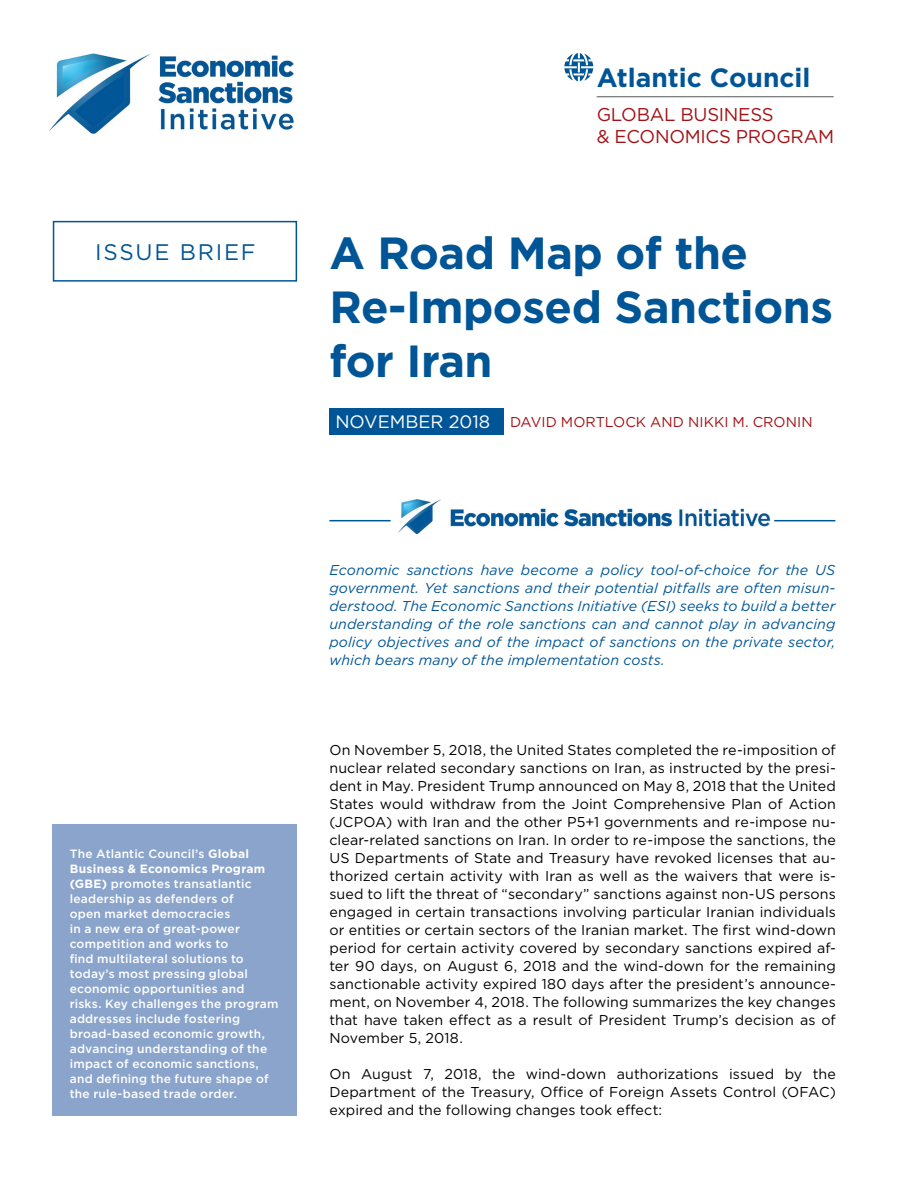
<style>
.page{position:relative;width:918px;height:1188px;background:#fff}
.page>*{position:absolute;margin:0;border:0;box-sizing:border-box;transform-origin:0 0}
.t1{font:700 45px/54px "Gotham";letter-spacing:-.01em;color:#005596}
.t2{font:700 26.4px "Gotham";color:#005596}
.t3{font:22.5px "Gotham";letter-spacing:.075em;color:#005596}
.t4{font:18.45px/22.2px "Gotham";letter-spacing:-.015em;color:#a31115}
.t5{font:14.25px/18px "Gotham";letter-spacing:.01em;color:#000;text-align:justify}
.t6{font:italic 14.25px/18px "Gotham";letter-spacing:.005em;color:#005596;text-align:justify}
.t7{font:14.25px "Gotham";letter-spacing:.005em;color:#a31115}
.t8{font:500 12px/15px "Gotham";letter-spacing:.02em;color:#fff}
.s1{font-size:18px;color:#fff}
.s2{font-weight:700}
</style>
<div class="page">
<div style="left:53px;top:221px;width:244px;height:61px;background:#fff;border:2px solid #005596"></div>
<div style="left:329px;top:408px;width:175px;height:26px;background:#005596"></div>
<div style="left:52px;top:824px;width:245px;height:292px;background:#8ba4cc"></div>
<svg style="left:564px;top:53px;width:29px;height:28px"></svg>
<hr style="left:597px;top:96px;width:237px;height:1px;background:#58595b">
<img style="left:49px;top:53px;width:245px;height:81px">
<hr style="left:329px;top:520px;width:62px;height:1px;background:#005596">
<hr style="left:774px;top:520px;width:61px;height:1px;background:#005596">
<img style="left:399px;top:499px;width:372px;height:34px">
<h3 class="t3" style="left:95px;top:238px;width:162px">ISSUE BRIEF</h3>
<h2 class="t2" style="left:597px;top:60px;width:215px">Atlantic Council</h2>
<p class="t4" style="left:597px;top:103px;width:239px">GLOBAL BUSINESS<br>&amp; ECONOMICS PROGRAM</p>
<h1 class="t1" style="left:329px;top:226px;width:505px">A Road Map of the<br>Re-Imposed Sanctions for Iran</h1>
<p class="t7" style="left:335px;top:413px;width:479px"><span class="s1">NOVEMBER 2018</span> DAVID MORTLOCK AND NIKKI M. CRONIN</p>
<p class="t8" style="left:70px;top:846px;width:210px">The Atlantic Council’s <span class="s2">Global<br>Business &amp; Economics Program (GBE)</span> promotes transatlantic leadership as defenders of<br>open market democracies<br>in a new era of great-power competition and works to<br>find multilateral solutions to today’s most pressing global economic opportunities and risks. Key challenges the program addresses include fostering broad-based economic growth, advancing understanding of the impact of economic sanctions, and defining the future shape of the rule-based trade order.</p>
<p class="t6" style="left:329px;top:561px;width:508px">Economic sanctions have become a policy tool-of-choice for the US government. Yet sanctions and their potential pitfalls are often misun&shy;derstood. The Economic Sanctions Initiative (ESI) seeks to build a better understanding of the role sanctions can and cannot play in advancing policy objectives and of the impact of sanctions on the private sector, which bears many of the implementation costs.</p>
<p class="t5" style="left:329px;top:741px;width:508px">On November 5, 2018, the United States completed the re-imposition of nuclear related secondary sanctions on Iran, as instructed by the presi&shy;dent in May. President Trump announced on May 8, 2018 that the United States would withdraw from the Joint Comprehensive Plan of Action (JCPOA) with Iran and the other P5+1 governments and re-impose nu&shy;clear-related sanctions on Iran. In order to re-impose the sanctions, the US Departments of State and Treasury have revoked licenses that au&shy;thorized certain activity with Iran as well as the waivers that were is&shy;sued to lift the threat of “secondary” sanctions against non-US persons engaged in certain transactions involving particular Iranian individuals or entities or certain sectors of the Iranian market. The first wind-down period for certain activity covered by secondary sanctions expired af&shy;ter 90 days, on August 6, 2018 and the wind-down for the remaining sanctionable activity expired 180 days after the president’s announce&shy;ment, on November 4, 2018. The following summarizes the key changes that have taken effect as a result of President Trump’s decision as of November 5, 2018.</p>
<p class="t5" style="left:329px;top:1064px;width:508px">On August 7, 2018, the wind-down authorizations issued by the Department of the Treasury, Office of Foreign Assets Control (OFAC) expired and the following changes took effect:</p>
</div>
